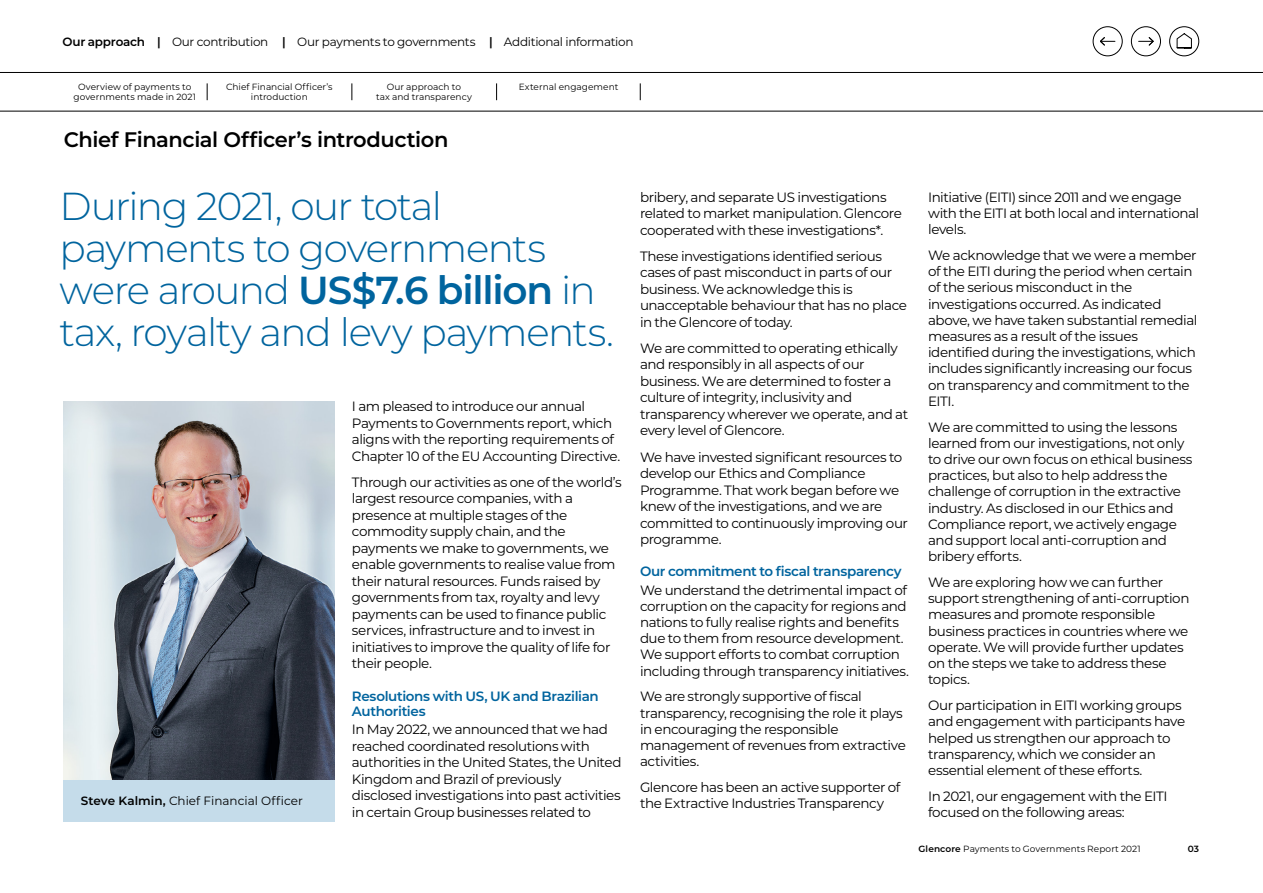
<style>
.page{position:relative;width:1263px;height:893px;background:#fff}
.page>*{position:absolute;margin:0;border:0;box-sizing:border-box;transform-origin:0 0}
.t1{font:300 39px/42px "Montserrat";letter-spacing:-.035em;color:#00649e}
.t2{font:600 21px "Montserrat";letter-spacing:-.02em;color:#000}
.t3{font:13.5px/16.2px "Montserrat";letter-spacing:-.03em;color:#000}
.t4{font:600 13.5px/15px "Montserrat";letter-spacing:-.025em;color:#00649e}
.t5{font:12px "Montserrat";letter-spacing:-.025em;color:#000}
.t6{font:12px "Montserrat";letter-spacing:.005em;color:#000}
.t7{font:9px/10.5px "Montserrat";letter-spacing:.005em;color:#000;text-align:center}
.t8{font:600 9px "Montserrat";color:#000}
.s1{font-weight:600}
</style>
<div class="page">
<div style="left:64px;top:768px;width:271px;height:54px;background:#c5dcea"></div>
<img style="left:64px;top:402px;width:271px;height:378px">
<hr style="left:0;top:72px;width:1263px;height:1px;background:#000">
<hr style="left:0;top:111px;width:1263px;height:1px;background:#000">
<svg style="left:207px;top:83px;width:1px;height:17px"></svg>
<svg style="left:351px;top:83px;width:1px;height:17px"></svg>
<svg style="left:496px;top:83px;width:1px;height:17px"></svg>
<svg style="left:640px;top:83px;width:1px;height:17px"></svg>
<svg style="left:1176px;top:33px;width:16px;height:16px"></svg>
<div style="left:1169px;top:26px;width:30px;height:30px;border:1px solid #000;border-radius:50%"></div>
<div style="left:1131px;top:26px;width:30px;height:30px;border:1px solid #000;border-radius:50%"></div>
<svg style="left:1139px;top:37px;width:15px;height:9px"></svg>
<div style="left:1093px;top:26px;width:30px;height:30px;border:1px solid #000;border-radius:50%"></div>
<svg style="left:1100px;top:37px;width:15px;height:9px"></svg>
<p class="t5" style="left:63px;top:33px;width:414px"><span class="s1">Our approach |</span> Our contribution <span class="s1">|</span> Our payments to governments</p>
<p class="t5" style="left:489px;top:33px;width:146px"><span class="s1">|</span> Additional information</p>
<p class="t7" style="left:73px;top:81px;width:124px">Overview of payments to governments made in 2021</p>
<p class="t7" style="left:226px;top:81px;width:108px">Chief Financial Officer’s introduction</p>
<p class="t7" style="left:376px;top:81px;width:97px">Our approach to<br>tax and transparency</p>
<p class="t7" style="left:519px;top:81px;width:101px">External engagement</p>
<h2 class="t2" style="left:64px;top:125px;width:386px">Chief Financial Officer’s introduction</h2>
<h1 class="t1" style="left:60px;top:184px;width:556px">During 2021, our total payments to governments were around <span class="s1">US$7.6 billion</span> in tax, royalty and levy payments.</h1>
<p class="t3" style="left:640px;top:188px;width:263px">bribery, and separate US investigations related to market manipulation. Glencore cooperated with these investigations*.</p>
<p class="t3" style="left:640px;top:247px;width:269px">These investigations identified serious cases of past misconduct in parts of our business. We acknowledge this is unacceptable behaviour that has no place in the Glencore of today.</p>
<p class="t3" style="left:640px;top:339px;width:270px">We are committed to operating ethically and responsibly in all aspects of our business. We are determined to foster a culture of integrity, inclusivity and transparency wherever we operate, and at every level of Glencore.</p>
<p class="t3" style="left:640px;top:448px;width:269px">We have invested significant resources to develop our Ethics and Compliance Programme. That work began before we knew of the investigations, and we are committed to continuously improving our programme.</p>
<p class="t4" style="left:640px;top:563px;width:263px">Our commitment to fiscal transparency</p>
<p class="t3" style="left:640px;top:581px;width:270px">We understand the detrimental impact of corruption on the capacity for regions and nations to fully realise rights and benefits due to them from resource development.<br>We support efforts to combat corruption including through transparency initiatives.</p>
<p class="t3" style="left:640px;top:688px;width:267px">We are strongly supportive of fiscal transparency, recognising the role it plays in encouraging the responsible management of revenues from extractive activities.</p>
<p class="t3" style="left:640px;top:779px;width:262px">Glencore has been an active supporter of</p>
<p class="t3" style="left:352px;top:398px;width:270px">I am pleased to introduce our annual Payments to Governments report, which aligns with the reporting requirements of Chapter 10 of the EU Accounting Directive.</p>
<p class="t3" style="left:352px;top:473px;width:271px">Through our activities as one of the world’s largest resource companies, with a presence at multiple stages of the commodity supply chain, and the payments we make to governments, we enable governments to realise value from their natural resources. Funds raised by governments from tax, royalty and levy payments can be used to finance public services, infrastructure and to invest in initiatives to improve the quality of life for their people.</p>
<p class="t4" style="left:352px;top:688px;width:248px">Resolutions with US, UK and Brazilian<br>Authorities</p>
<p class="t3" style="left:352px;top:721px;width:271px">In May 2022, we announced that we had reached coordinated resolutions with authorities in the United States, the United Kingdom and Brazil of previously disclosed investigations into past activities in certain Group businesses related to</p>
<p class="t6" style="left:81px;top:793px;width:224px"><span class="s1">Steve Kalmin,</span> Chief Financial Officer</p>
<p class="t3" style="left:640px;top:795px;width:246px">the Extractive Industries Transparency</p>
<p class="t3" style="left:928px;top:188px;width:273px">Initiative (EITI) since 2011 and we engage with the EITI at both local and international levels.</p>
<p class="t3" style="left:928px;top:247px;width:271px">We acknowledge that we were a member of the EITI during the period when certain of the serious misconduct in the investigations occurred. As indicated above, we have taken substantial remedial measures as a result of the issues identified during the investigations, which includes significantly increasing our focus on transparency and commitment to the EITI.</p>
<p class="t3" style="left:928px;top:418px;width:266px">We are committed to using the lessons learned from our investigations, not only to drive our own focus on ethical business practices, but also to help address the challenge of corruption in the extractive industry. As disclosed in our Ethics and Compliance report, we actively engage and support local anti-corruption and bribery efforts.</p>
<p class="t3" style="left:928px;top:574px;width:263px">We are exploring how we can further support strengthening of anti-corruption measures and promote responsible business practices in countries where we operate. We will provide further updates on the steps we take to address these topics.</p>
<p class="t3" style="left:928px;top:697px;width:259px">Our participation in EITI working groups and engagement with participants have helped us strengthen our approach to transparency, which we consider an essential element of these efforts.</p>
<p class="t3" style="left:928px;top:787px;width:241px">In 2021, our engagement with the EITI focused on the following areas:</p>
<p class="t7" style="left:919px;top:844px;width:224px"><span class="s1">Glencore</span> Payments to Governments Report 2021</p>
<p class="t8" style="left:1188px;top:843px;width:13px">03</p>
</div>
